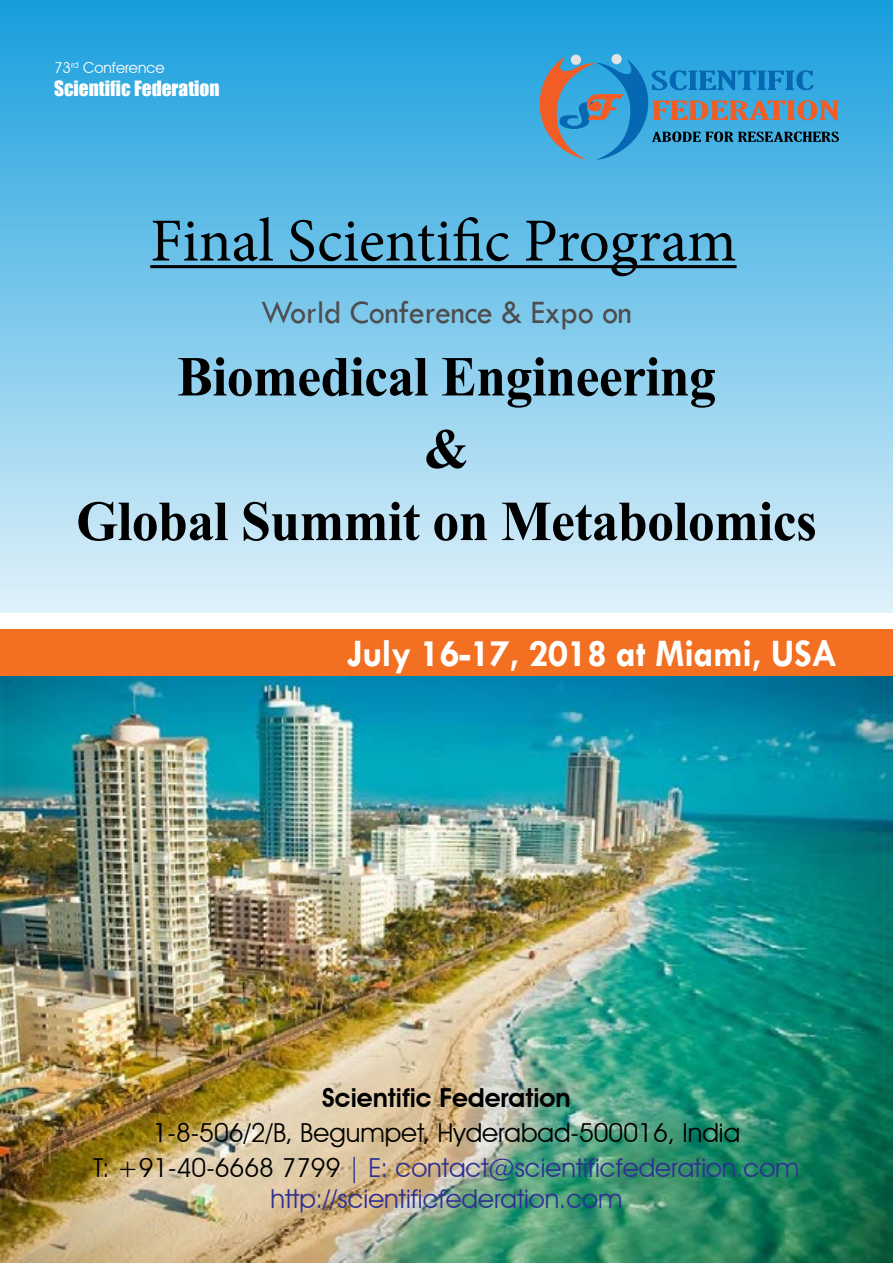
<style>
.page{position:relative;width:893px;height:1263px;background:#fff}
.page>*{position:absolute;margin:0;border:0;box-sizing:border-box;transform-origin:0 0}
.t1{font:61.2px "Minion Pro";color:#000}
.t2{font:700 56.55px/72.3px "Times New Roman";letter-spacing:-.01em;color:#000;text-align:center;scale:.95 1}
.t3{font:700 39.45px "Tw Cen";letter-spacing:-.01em;color:#fff;scale:.95 1}
.t4{font:33.9px "Tw Cen";letter-spacing:-.01em;color:#4d4d4f;scale:.95 1}
.t5{font:26.25px/35.2px "Avant Garde IT Cby BT";color:#000;text-align:center}
.t6{font:26.25px "Avant Garde IT Cby BT";color:#2e3092}
.t7{font:600 26.25px "Avant Garde IT Cby BT";color:#000}
.t8{font:19.35px "Impact";color:#fff}
.t9{font:15px "Avant Garde IT Cby BT";color:#fff}
.s1{color:#2e3092}
</style>
<div class="page">
<div style="left:0;top:0;width:893px;height:612px;background:linear-gradient(to bottom,#169edd,#dff1fa)"></div>
<div style="left:0;top:629px;width:893px;height:48px;background:#f36f21"></div>
<img style="left:0;top:677px;width:893px;height:586px">
<svg style="left:571px;top:55px;width:10px;height:10px"></svg>
<div style="left:611px;top:54px;width:11px;height:10px;background:#e0e2e4;border-radius:50%"></div>
<svg style="left:540px;top:57px;width:299px;height:103px;background:#4a96be"></svg>
<hr style="left:150px;top:265px;width:586px;height:3px;background:#000">
<p class="t9" style="left:54px;top:59px;width:112px">73<sup>rd</sup> Conference</p>
<p class="t8" style="left:54px;top:74px;width:167px">Scientific Federation</p>
<h1 class="t1" style="left:150px;top:200px;width:588px">Final Scientific Program</h1>
<p class="t4" style="left:261px;top:292px;width:392px">World Conference &amp; Expo on</p>
<h2 class="t2" style="left:76px;top:339px;width:781px">Biomedical Engineering<br>&amp;<br>Global Summit on Metabolomics</h2>
<h3 class="t3" style="left:347px;top:630px;width:518px">July 16-17, 2018 at Miami, USA</h3>
<p class="t7" style="left:322px;top:1082px;width:250px">Scientific Federation</p>
<p class="t5" style="left:93px;top:1115px;width:708px">1-8-506/2/B, Begumpet, Hyderabad-500016, India<br>T: +91-40-6668 7799 <span class="s1">| E: contact@scientificfederation.com</span></p>
<p class="t6" style="left:271px;top:1183px;width:353px">http://scientificfederation.com</p>
</div>
